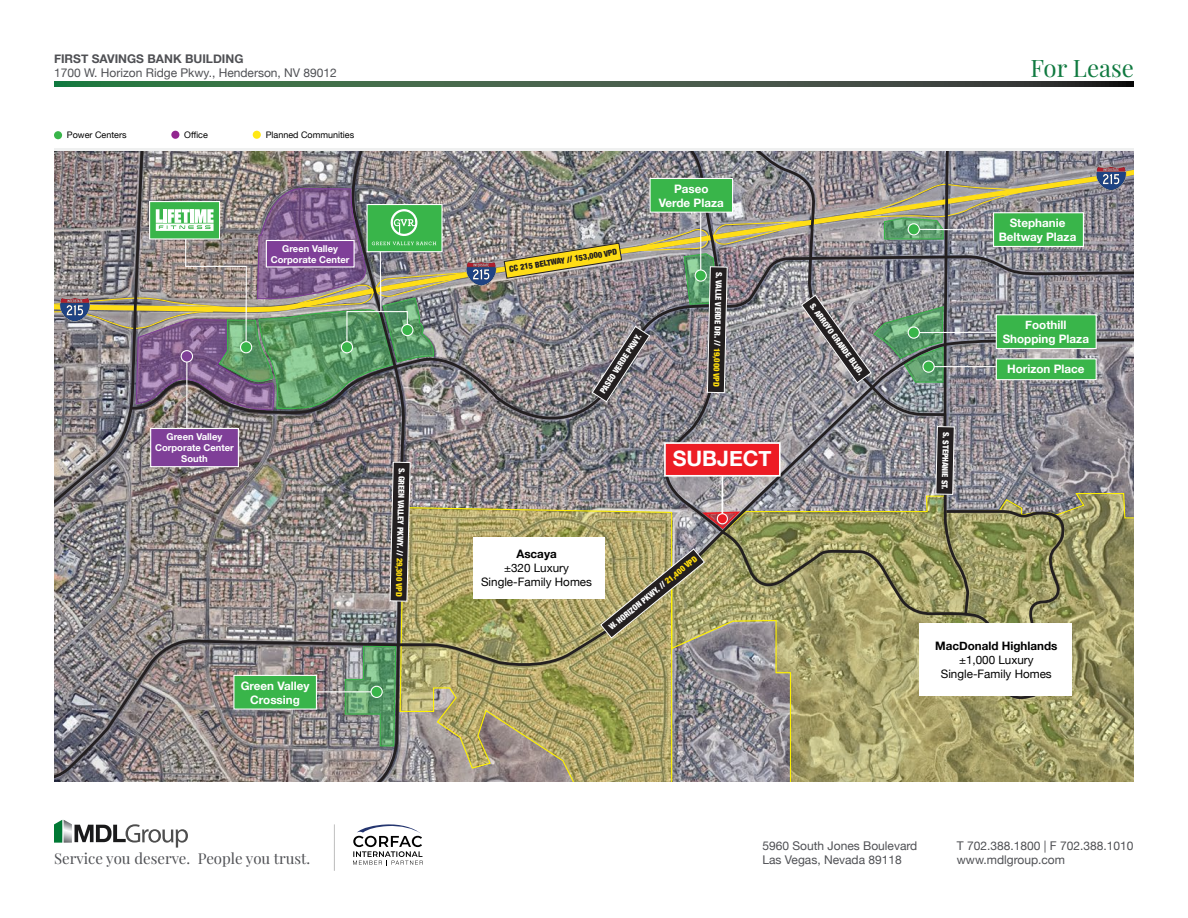
<style>
.page{position:relative;width:1188px;height:918px;background:#fff}
.page>*{position:absolute;margin:0;border:0;box-sizing:border-box;transform-origin:0 0}
.t1{font:24px "Playfair Display";color:#0f793f}
.t2{font:700 21.3px "Helvetica Neue";color:#fff}
.t3{font:15px "Playfair Display";color:#4f5054}
.t4{font:12px/14.4px "Helvetica Neue";color:#4f5054}
.t5{font:700 12px "Helvetica Neue";color:#4f5054}
.t6{font:700 11.7px/14px "Helvetica Neue";color:#fff;text-align:center}
.t7{font:11.7px/14px "Helvetica Neue";color:#000;text-align:center}
.t8{font:700 11.7px "Helvetica Neue";color:#000}
.t9{font:700 9.45px/11.2px "Helvetica Neue";color:#fff;text-align:center}
.t10{font:9px "Helvetica Neue";color:#000}
.t11{font:900 condensed 8.25px "Helvetica Neue";color:#fff}
.t12{font:900 condensed 8.25px "Helvetica Neue";color:#231f20}
.s1{color:#ffdd0f}
</style>
<div class="page">
<svg style="left:54px;top:82px;width:1080px;height:4px;background:#3d5b43"></svg>
<svg style="left:54px;top:820px;width:134px;height:28px"></svg>
<svg style="left:353px;top:824px;width:70px;height:42px"></svg>
<hr style="left:334px;top:824px;width:1px;height:47px;background:#4e4e4e">
<svg style="left:496px;top:151px;width:638px;height:103px;background:#908b8c"></svg>
<img style="left:496px;top:428px;width:638px;height:353px">
<svg style="left:496px;top:254px;width:638px;height:174px;background:#8b878d"></svg>
<div style="left:919px;top:623px;width:153px;height:73px;background:#fff"></div>
<div style="left:473px;top:537px;width:131px;height:62px;background:#fff"></div>
<div style="left:994px;top:213px;width:89px;height:33px;background:#39b54a"></div>
<div style="left:993px;top:212px;width:91px;height:35px;border:1px solid #fff"></div>
<div style="left:996px;top:315px;width:100px;height:34px;background:#39b54a"></div>
<div style="left:996px;top:314px;width:101px;height:35px;border:1px solid #fff"></div>
<div style="left:996px;top:359px;width:100px;height:21px;background:#39b54a"></div>
<div style="left:996px;top:358px;width:101px;height:22px;border:1px solid #fff"></div>
<img style="left:504px;top:151px;width:532px;height:488px">
<img style="left:54px;top:151px;width:442px;height:630px">
<svg style="left:1096px;top:166px;width:30px;height:24px"></svg>
<div style="left:54px;top:131px;width:8px;height:8px;background:#39b54a;border-radius:50%"></div>
<div style="left:253px;top:131px;width:8px;height:8px;background:#ffe814;border-radius:50%"></div>
<div style="left:171px;top:131px;width:8px;height:8px;background:#92278f;border-radius:50%"></div>
<h3 class="t5" style="left:54px;top:49px;width:191px">FIRST SAVINGS BANK BUILDING</h3>
<h3 class="t4" style="left:54px;top:66px;width:284px">1700 W. Horizon Ridge Pkwy., Henderson, NV 89012</h3>
<h1 class="t1" style="left:1031px;top:49px;width:105px">For Lease</h1>
<p class="t10" style="left:67px;top:129px;width:61px">Power Centers</p>
<p class="t10" style="left:184px;top:128px;width:25px">Office</p>
<p class="t10" style="left:266px;top:128px;width:90px">Planned Communities</p>
<p class="t9" style="left:271px;top:243px;width:80px">Green Valley<br>Corporate Center</p>
<p class="t9" style="left:155px;top:431px;width:80px">Green Valley<br>Corporate Center<br>South</p>
<h3 class="t6" style="left:241px;top:679px;width:70px">Green Valley<br>Crossing</h3>
<p class="t11" style="left:408px;top:468px;width:130px;rotate:91deg">S. GREEN VALLEY PKWY. // <span class="s1">29,300 VPD</span></p>
<p class="t12" style="left:508px;top:262px;width:111px;rotate:-9deg">CC 215 BELTWAY // 153,000 VPD</p>
<p class="t11" style="left:596px;top:389px;width:70px;rotate:-57deg">PASEO VERDE PKWY.</p>
<h3 class="t6" style="left:659px;top:182px;width:66px">Paseo<br>Verde Plaza</h3>
<p class="t11" style="left:726px;top:272px;width:116px;rotate:91deg">S. VALLE VERDE DR. // <span class="s1">19,000 VPD</span></p>
<h2 class="t2" style="left:673px;top:442px;width:100px">SUBJECT</h2>
<h3 class="t8" style="left:516px;top:545px;width:42px">Ascaya</h3>
<h3 class="t7" style="left:481px;top:562px;width:112px">±320 Luxury<br>Single-Family Homes</h3>
<p class="t11" style="left:606px;top:622px;width:113px;rotate:-39deg">W. HORIZON PKWY. // <span class="s1">21,400 VPD</span></p>
<p class="t11" style="left:817px;top:300px;width:87px;rotate:54deg">S. ARROYO GRANDE BLVD.</p>
<h3 class="t6" style="left:999px;top:216px;width:79px">Stephanie<br>Beltway Plaza</h3>
<p class="t11" style="left:953px;top:432px;width:59px;rotate:91deg">S. STEPHANIE ST.</p>
<h3 class="t6" style="left:1003px;top:318px;width:88px">Foothill<br>Shopping Plaza</h3>
<h3 class="t6" style="left:1007px;top:362px;width:79px">Horizon Place</h3>
<h3 class="t8" style="left:935px;top:636px;width:124px">MacDonald Highlands</h3>
<h3 class="t7" style="left:941px;top:653px;width:112px">±1,000 Luxury<br>Single-Family Homes</h3>
<h3 class="t4" style="left:762px;top:839px;width:156px">5960 South Jones Boulevard<br>Las Vegas, Nevada 89118</h3>
<h3 class="t4" style="left:957px;top:839px;width:178px">T 702.388.1800 | F 702.388.1010</h3>
<h3 class="t3" style="left:54px;top:847px;width:258px">Service you deserve. People you trust.</h3>
<h3 class="t4" style="left:957px;top:853px;width:110px">www.mdlgroup.com</h3>
</div>
